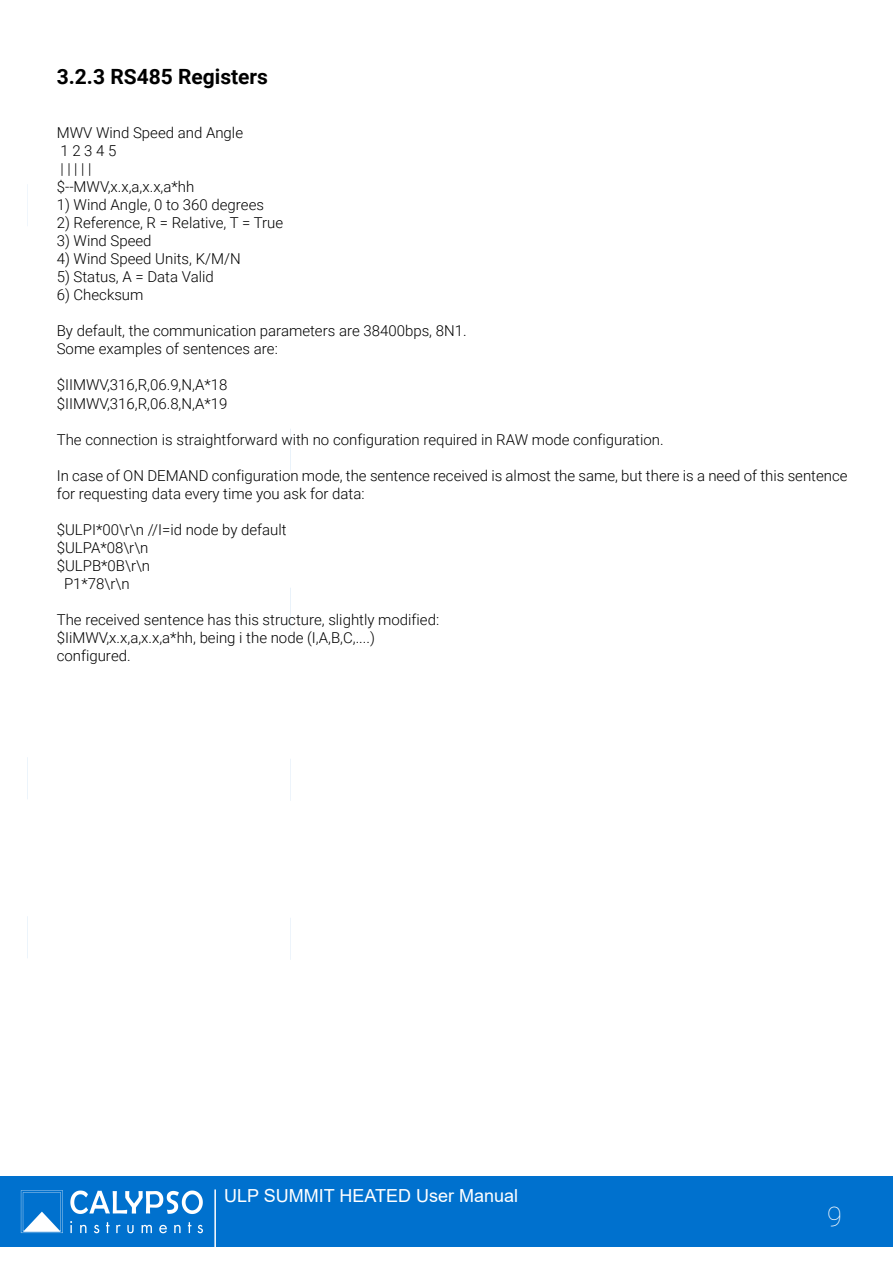
<style>
.page{position:relative;width:893px;height:1263px;background:#fff}
.page>*{position:absolute;margin:0;border:0;box-sizing:border-box;transform-origin:0 0}
.t1{font:100 27px "Roboto";color:#fff}
.t2{font:700 21px "Roboto";color:#000}
.t3{font:18px "Arial";color:#fff}
.t4{font:300 15px/18px "Roboto";color:#000}
</style>
<div class="page">
<div style="left:1px;top:1176px;width:892px;height:70px;background:#0071ce"></div>
<hr style="left:214px;top:1189px;width:2px;height:74px;background:#fff">
<img style="left:21px;top:1190px;width:181px;height:44px">
<h2 class="t2" style="left:57px;top:62px;width:213px">3.2.3 RS485 Registers</h2>
<p class="t4" style="left:57px;top:124px;width:188px">MWV Wind Speed and Angle<br>1 2 3 4 5<br>| | | | |<br>$--MWV,x.x,a,x.x,a*hh</p>
<p class="t4" style="left:57px;top:196px;width:209px">1) Wind Angle, 0 to 360 degrees</p>
<p class="t4" style="left:57px;top:214px;width:228px">2) Reference, R = Relative, T = True</p>
<p class="t4" style="left:57px;top:232px;width:96px">3) Wind Speed</p>
<p class="t4" style="left:57px;top:250px;width:185px">4) Wind Speed Units, K/M/N</p>
<p class="t4" style="left:57px;top:268px;width:159px">5) Status, A = Data Valid</p>
<p class="t4" style="left:57px;top:286px;width:88px">6) Checksum</p>
<p class="t4" style="left:57px;top:322px;width:411px">By default, the communication parameters are 38400bps, 8N1.<br>Some examples of sentences are:</p>
<p class="t4" style="left:57px;top:376px;width:172px">$IIMWV,316,R,06.9,N,A*18 $IIMWV,316,R,06.8,N,A*19</p>
<p class="t4" style="left:57px;top:430px;width:608px">The connection is straightforward with no configuration required in RAW mode configuration.</p>
<p class="t4" style="left:57px;top:466px;width:792px">In case of ON DEMAND configuration mode, the sentence received is almost the same, but there is a need of this sentence for requesting data every time you ask for data:</p>
<p class="t4" style="left:57px;top:520px;width:231px">$ULPI*00\r\n //I=id node by default</p>
<p class="t4" style="left:57px;top:538px;width:93px">$ULPA*08\r\n</p>
<p class="t4" style="left:57px;top:556px;width:95px">$ULPB*0B\r\n</p>
<p class="t4" style="left:64px;top:574px;width:67px">P1*78\r\n</p>
<p class="t4" style="left:57px;top:610px;width:384px">The received sentence has this structure, slightly modified: $IiMWV,x.x,a,x.x,a*hh, being i the node (I,A,B,C,....) configured.</p>
<p class="t3" style="left:224px;top:1183px;width:296px">ULP SUMMIT HEATED User Manual</p>
<h1 class="t1" style="left:827px;top:1197px;width:16px">9</h1>
</div>
